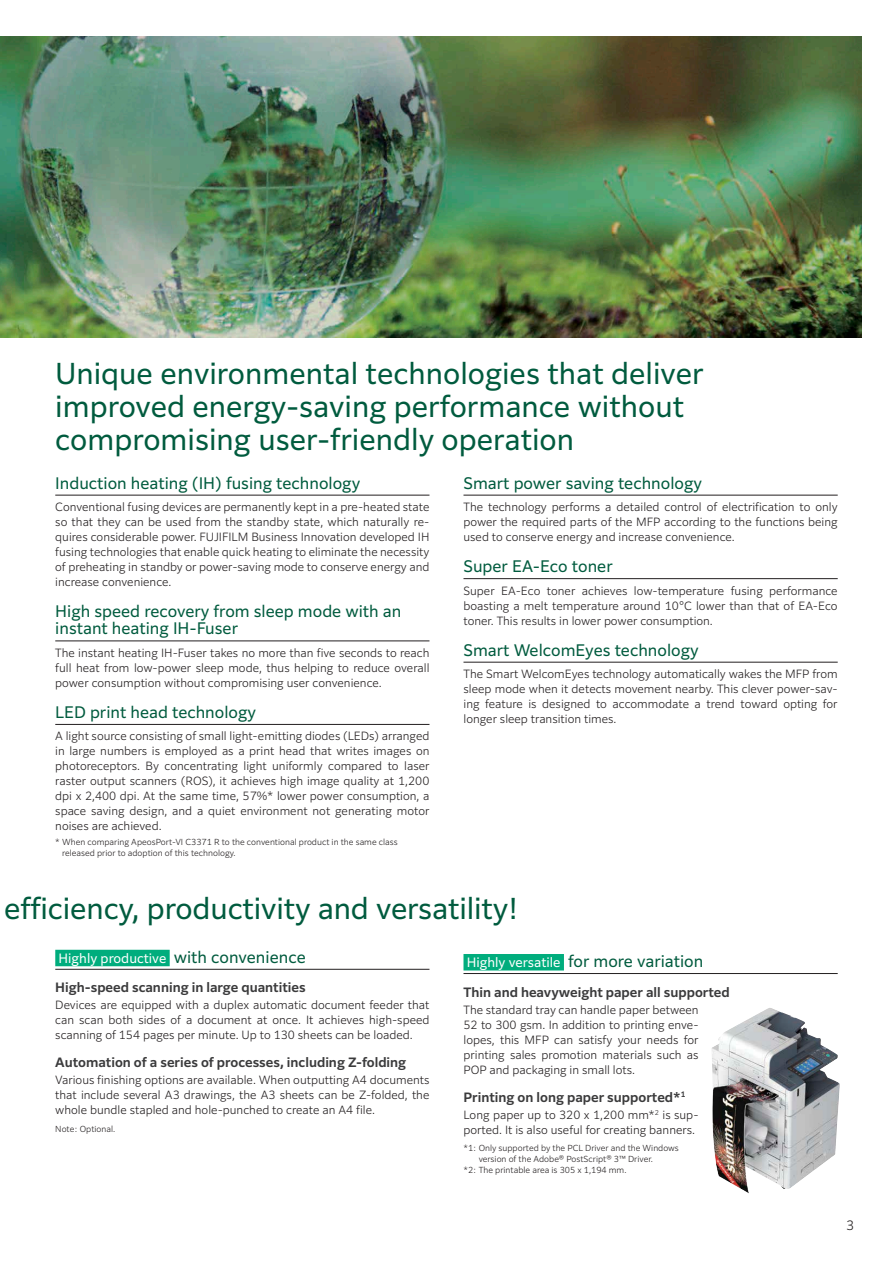
<style>
.page{position:relative;width:893px;height:1263px;background:#fff}
.page>*{position:absolute;margin:0;border:0;box-sizing:border-box;transform-origin:0 0}
.t1{font:28.5px/33px "Clarimo UDPE";color:#005b3e}
.t2{font:15.75px/17.2px "Clarimo UDPE";color:#005b3e}
.t3{font:600 12.75px "Clarimo UDPE";color:#3b3b3c}
.t4{font:12.75px "Clarimo UDPE";color:#fff}
.t5{font:300 12.75px "Clarimo UDPE";color:#231f20}
.t6{font:300 11.25px/15px "Clarimo UDPE";color:#231f20;text-align:justify}
.t7{font:300 8.25px/11.2px "Clarimo UDPE";color:#231f20}
.s1{font-size:15.75px;color:#005b3e}
.s2{font-size:12.75px;color:#fff}
</style>
<div class="page">
<img style="left:0;top:36px;width:861px;height:302px">
<hr style="left:55px;top:495px;width:374px;height:1px;background:#231f20">
<hr style="left:55px;top:641px;width:374px;height:1px;background:#231f20">
<hr style="left:55px;top:724px;width:374px;height:1px;background:#231f20">
<hr style="left:463px;top:495px;width:375px;height:1px;background:#231f20">
<hr style="left:463px;top:578px;width:375px;height:1px;background:#231f20">
<hr style="left:463px;top:662px;width:375px;height:1px;background:#231f20">
<hr style="left:55px;top:969px;width:374px;height:1px;background:#231f20">
<div style="left:55px;top:950px;width:115px;height:16px;background:#00ad7d"></div>
<hr style="left:463px;top:973px;width:375px;height:1px;background:#231f20">
<div style="left:463px;top:954px;width:101px;height:16px;background:#00ad7d"></div>
<img style="left:711px;top:1008px;width:129px;height:186px">
<h1 class="t1" style="left:55px;top:354px;width:650px">Unique environmental technologies that deliver improved energy-saving performance without compromising user-friendly operation</h1>
<h2 class="t2" style="left:55px;top:473px;width:307px">Induction heating (IH) fusing technology</h2>
<p class="t6" style="left:55px;top:499px;width:376px">Conventional fusing devices are permanently kept in a pre-heated state so that they can be used from the standby state, which naturally re&shy;quires considerable power. FUJIFILM Business Innovation developed IH fusing technologies that enable quick heating to eliminate the necessity of preheating in standby or power-saving mode to conserve energy and increase convenience.</p>
<h2 class="t2" style="left:55px;top:601px;width:348px">High speed recovery from sleep mode with an instant heating IH-Fuser</h2>
<p class="t6" style="left:55px;top:644px;width:376px">The instant heating IH-Fuser takes no more than five seconds to reach full heat from low-power sleep mode, thus helping to reduce overall power consumption without compromising user convenience.</p>
<h2 class="t2" style="left:55px;top:702px;width:202px">LED print head technology</h2>
<p class="t6" style="left:55px;top:728px;width:376px">A light source consisting of small light-emitting diodes (LEDs) arranged in large numbers is employed as a print head that writes images on photoreceptors. By concentrating light uniformly compared to laser raster output scanners (ROS), it achieves high image quality at 1,200 dpi x 2,400 dpi. At the same time, 57%* lower power consumption, a space saving design, and a quiet environment not generating motor noises are achieved.</p>
<p class="t7" style="left:62px;top:835px;width:337px;text-indent:-7px">* When comparing ApeosPort-VI C3371 R to the conventional product in the same class released prior to adoption of this technology.</p>
<h2 class="t2" style="left:463px;top:473px;width:240px">Smart power saving technology</h2>
<p class="t6" style="left:463px;top:499px;width:376px">The technology performs a detailed control of electrification to only power the required parts of the MFP according to the functions being used to conserve energy and increase convenience.</p>
<h2 class="t2" style="left:463px;top:556px;width:151px">Super EA-Eco toner</h2>
<p class="t6" style="left:463px;top:582px;width:376px">Super EA-Eco toner achieves low-temperature fusing performance boasting a melt temperature around 10°C lower than that of EA-Eco toner. This results in lower power consumption.</p>
<h2 class="t2" style="left:463px;top:640px;width:237px">Smart WelcomEyes technology</h2>
<p class="t6" style="left:463px;top:666px;width:376px">The Smart WelcomEyes technology automatically wakes the MFP from sleep mode when it detects movement nearby. This clever power-sav&shy;ing feature is designed to accommodate a trend toward opting for longer sleep transition times.</p>
<h1 class="t1" style="left:4px;top:890px;width:516px">efficiency, productivity and versatility!</h1>
<p class="t4" style="left:59px;top:948px;width:249px">Highly productive <span class="s1">with convenience</span></p>
<p class="t3" style="left:55px;top:977px;width:252px">High-speed scanning in large quantities</p>
<p class="t6" style="left:55px;top:997px;width:376px">Devices are equipped with a duplex automatic document feeder that can scan both sides of a document at once. It achieves high-speed scanning of 154 pages per minute. Up to 130 sheets can be loaded.</p>
<p class="t3" style="left:55px;top:1052px;width:352px">Automation of a series of processes, including Z-folding</p>
<p class="t6" style="left:55px;top:1072px;width:376px">Various finishing options are available. When outputting A4 documents that include several A3 drawings, the A3 sheets can be Z-folded, the whole bundle stapled and hole-punched to create an A4 file.</p>
<p class="t7" style="left:55px;top:1122px;width:62px">Note: Optional.</p>
<h2 class="t2" style="left:467px;top:951px;width:238px"><span class="s2">Highly versatile</span> for more variation</h2>
<p class="t3" style="left:463px;top:981px;width:268px">Thin and heavyweight paper all supported</p>
<p class="t6" style="left:463px;top:1001px;width:237px">The standard tray can handle paper between 52 to 300 gsm. In addition to printing enve&shy;lopes, this MFP can satisfy your needs for printing sales promotion materials such as POP and packaging in small lots.</p>
<p class="t3" style="left:463px;top:1086px;width:223px">Printing on long paper supported*<sup>1</sup></p>
<p class="t6" style="left:463px;top:1106px;width:237px">Long paper up to 320 x 1,200 mm*<sup>2</sup> is sup&shy;ported. It is also useful for creating banners.</p>
<p class="t7" style="left:463px;top:1141px;width:217px">*1: Only supported by the PCL Driver and the Windows</p>
<p class="t7" style="left:479px;top:1153px;width:176px">version of the Adobe® PostScript® 3™ Driver.</p>
<p class="t7" style="left:463px;top:1164px;width:165px">*2: The printable area is 305 x 1,194 mm.</p>
<p class="t5" style="left:846px;top:1215px;width:10px">3</p>
</div>
